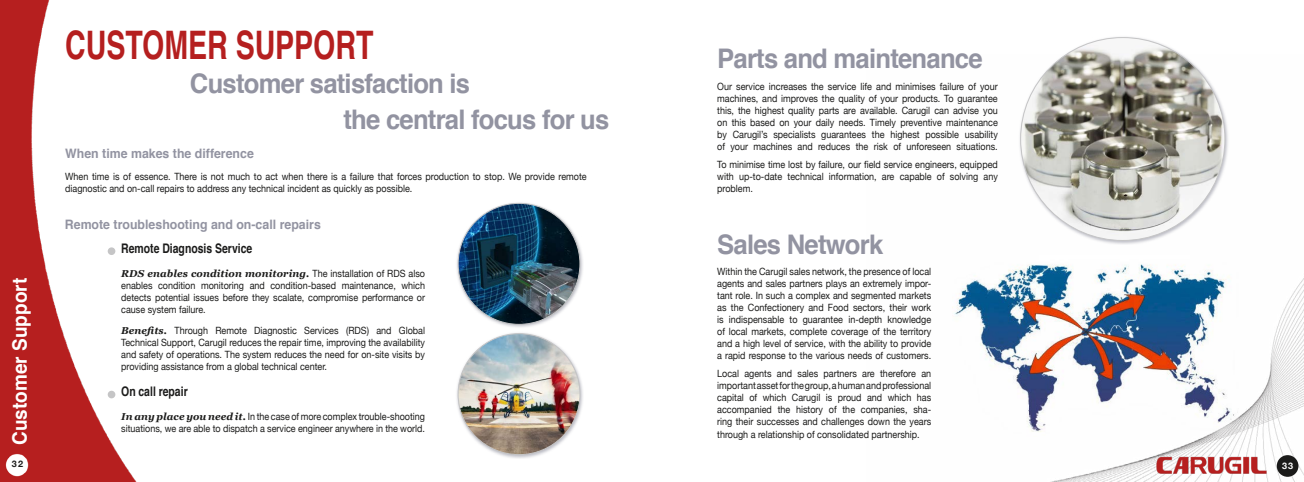
<style>
.page{position:relative;width:1304px;height:482px;background:#fff}
.page>*{position:absolute;margin:0;border:0;box-sizing:border-box;transform-origin:0 0}
.t1{font:700 39.3px "Helvetica";color:#b51f1f;scale:.73 1}
.t2{font:700 27px "Helvetica";letter-spacing:-.03em;color:#9293a1;scale:.95 1}
.t3{font:700 20px "Helvetica";color:#fff;scale:.95 1}
.t4{font:700 13.2px "Helvetica";color:#1b1b1a;scale:.79 1}
.t5{font:700 13px "Helvetica";color:#9293a1;scale:.95 1}
.t6{font:10px/12px "Helvetica Neue";color:#1b1b1a;text-align:justify;scale:.9 1}
.t7{font:700 9px "Helvetica Neue";color:#1b1b1a}
.t8{font:700 9px "Helvetica Neue";color:#fff}
.s1{font-family:"Georgia";font-weight:700;font-style:italic}
</style>
<div class="page">
<img style="left:1051px;top:278px;width:253px;height:204px">
<img style="left:0;top:0;width:137px;height:482px">
<div style="left:1277px;top:455px;width:21px;height:22px;background:#1b1b1a;border-radius:50%"></div>
<img style="left:1154px;top:455px;width:115px;height:22px">
<div style="left:456px;top:201px;width:128px;height:128px;background:#9293a1;opacity:.6"></div>
<img style="left:458px;top:203px;width:122px;height:121px">
<div style="left:456px;top:331px;width:128px;height:128px;background:#9293a1;opacity:.6"></div>
<img style="left:458px;top:334px;width:122px;height:121px">
<div style="left:1018px;top:35px;width:211px;height:210px;background:#9293a1;opacity:.6"></div>
<img style="left:1021px;top:38px;width:204px;height:202px">
<img style="left:952px;top:264px;width:287px;height:173px">
<div style="left:108px;top:247px;width:7px;height:8px;background:#c5c5c6;border-radius:50%"></div>
<div style="left:108px;top:391px;width:7px;height:7px;background:#c5c5c6;border-radius:50%"></div>
<p class="t3" style="left:4px;top:445px;width:177px;rotate:-90deg">Customer Support</p>
<p class="t1" style="left:65px;top:14px;width:424px">CUSTOMER SUPPORT</p>
<p class="t2" style="left:190px;top:62px;width:296px">Customer satisfaction is</p>
<p class="t2" style="left:344px;top:98px;width:281px">the central focus for us</p>
<p class="t5" style="left:65px;top:143px;width:200px">When time makes the difference</p>
<p class="t6" style="left:65px;top:171px;width:581px">When time is of essence. There is not much to act when there is a failure that forces production to stop. We provide remote diagnostic and on-call repairs to address any technical incident as quickly as possible.</p>
<p class="t5" style="left:65px;top:214px;width:271px">Remote troubleshooting and on-call repairs</p>
<p class="t4" style="left:121px;top:237px;width:168px">Remote Diagnosis Service</p>
<p class="t6" style="left:121px;top:268px;width:339px"><span class="s1">RDS enables condition monitoring.</span> The installation of RDS also enables condition monitoring and condition-based maintenance, which detects potential issues before they scalate, compromise performance or cause system failure.</p>
<p class="t6" style="left:121px;top:325px;width:339px"><span class="s1">Benefits.</span> Through Remote Diagnostic Services (RDS) and Global Technical Support, Carugil reduces the repair time, improving the availability and safety of operations. The system reduces the need for on-site visits by providing assistance from a global technical center.</p>
<p class="t4" style="left:121px;top:381px;width:86px">On call repair</p>
<p class="t6" style="left:121px;top:411px;width:339px"><span class="s1">In any place you need it.</span> In the case of more complex trouble-shooting situations, we are able to dispatch a service engineer anywhere in the world.</p>
<p class="t2" style="left:717px;top:37px;width:281px">Parts and maintenance</p>
<p class="t6" style="left:717px;top:81px;width:313px">Our service increases the service life and minimises failure of your machines, and improves the quality of your products. To guarantee this, the highest quality parts are available. Carugil can advise you on this based on your daily needs. Timely preventive maintenance by Carugil’s specialists guarantees the highest possible usability of your machines and reduces the risk of unforeseen situations.</p>
<p class="t6" style="left:717px;top:159px;width:313px">To minimise time lost by failure, our field service engineers, equipped with up-to-date technical information, are capable of solving any problem.</p>
<p class="t2" style="left:717px;top:223px;width:176px">Sales Network</p>
<p class="t6" style="left:717px;top:266px;width:239px">Within the Carugil sales network, the presence of local agents and sales partners plays an extremely impor&shy;tant role. In such a complex and segmented markets as the Confectionery and Food sectors, their work is indispensable to guarantee in-depth knowledge of local markets, complete coverage of the territory and a high level of service, with the ability to provide a rapid response to the various needs of customers.</p>
<p class="t6" style="left:717px;top:368px;width:239px">Local agents and sales partners are therefore an important asset for the group, a human and professional capital of which Carugil is proud and which has accompanied the history of the companies, sha&shy;ring their successes and challenges down the years through a relationship of consolidated partnership.</p>
<p class="t7" style="left:12px;top:457px;width:13px">32</p>
<p class="t8" style="left:1282px;top:459px;width:13px">33</p>
</div>
